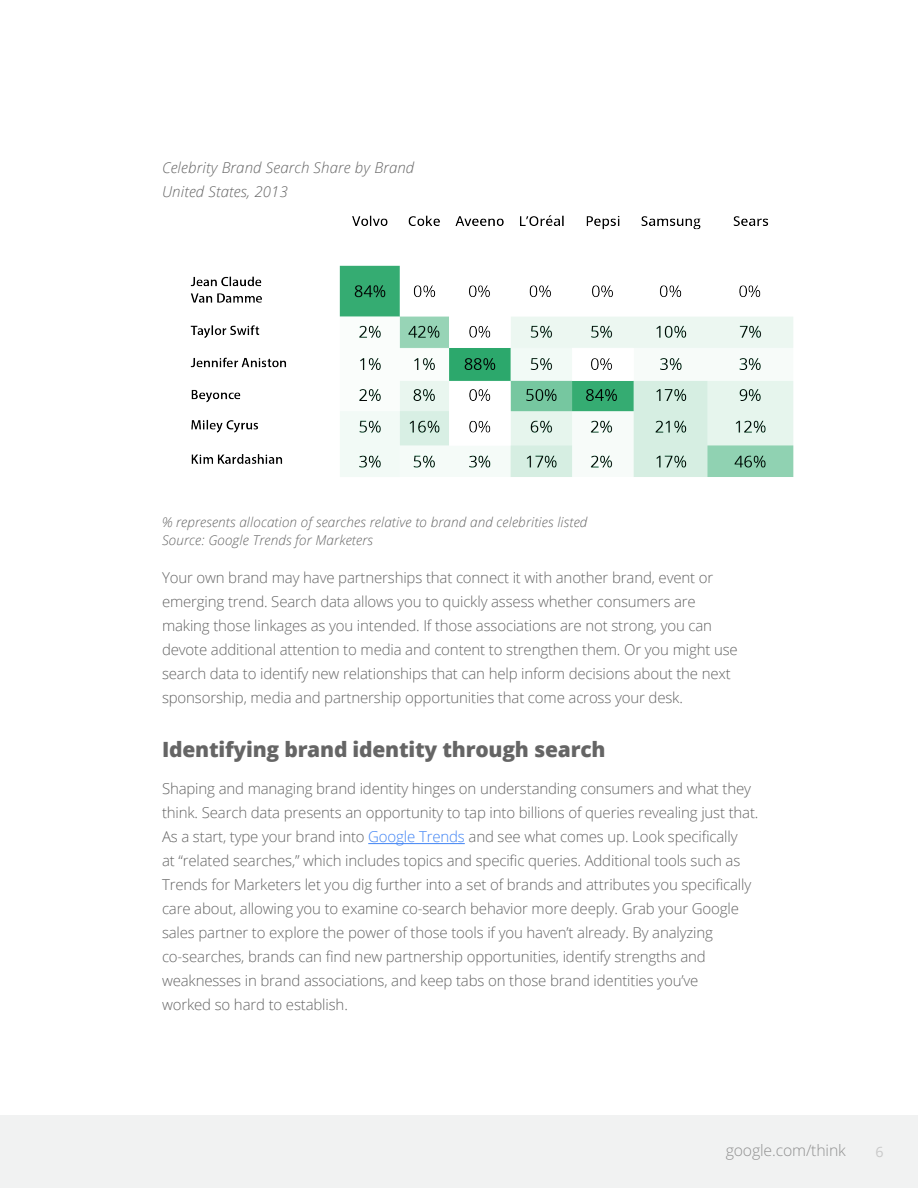
<style>
.page{position:relative;width:918px;height:1188px;background:#fff}
.page>*{position:absolute;margin:0;border:0;box-sizing:border-box;transform-origin:0 0}
.Body_Copy{font:800 21px "Open Sans";letter-spacing:-.01em;color:#656565}
.t1{font:300 15.75px "Open Sans";letter-spacing:-.01em;color:#919191}
.Body_Copy-2{font:300 15px/24px "Open Sans";letter-spacing:-.01em;color:#656565}
.Body_Copy-3{font:italic 300 15px "Open Sans";letter-spacing:.01em;color:#656565}
.t2{font:14.25px "Open Sans";color:#c9c9c9}
.Body_Copy-4{font:italic 300 13.5px "Open Sans";letter-spacing:.01em;color:#656565}
.s1{color:#4285f4}
</style>
<div class="page">
<div style="left:0;top:1116px;width:918px;height:72px;background:#f1f2f2"></div>
<hr style="left:368px;top:843px;width:97px;height:1px;background:#4285f4">
<img style="left:190px;top:215px;width:604px;height:262px">
<p class="Body_Copy-3" style="left:162px;top:158px;width:254px">Celebrity Brand Search Share by Brand</p>
<p class="Body_Copy-3" style="left:162px;top:182px;width:128px">United States, 2013</p>
<p class="Body_Copy-4" style="left:162px;top:513px;width:427px">% represents allocation of searches relative to brand and celebrities listed</p>
<p class="Body_Copy-4" style="left:162px;top:531px;width:212px">Source: Google Trends for Marketers</p>
<p class="Body_Copy-2" style="left:162px;top:565px;width:577px">Your own brand may have partnerships that connect it with another brand, event or emerging trend. Search data allows you to quickly assess whether consumers are making those linkages as you intended. If those associations are not strong, you can devote additional attention to media and content to strengthen them. Or you might use search data to identify new relationships that can help inform decisions about the next sponsorship, media and partnership opportunities that come across your desk.</p>
<p class="Body_Copy" style="left:162px;top:733px;width:445px">Identifying brand identity through search</p>
<p class="Body_Copy-2" style="left:162px;top:777px;width:598px">Shaping and managing brand identity hinges on understanding consumers and what they think. Search data presents an opportunity to tap into billions of queries revealing just that.<br>As a start, type your brand into <span class="s1">Google Trends</span> and see what comes up. Look specifically<br>at “related searches,” which includes topics and specific queries. Additional tools such as Trends for Marketers let you dig further into a set of brands and attributes you specifically care about, allowing you to examine co-search behavior more deeply. Grab your Google sales partner to explore the power of those tools if you haven’t already. By analyzing co-searches, brands can find new partnership opportunities, identify strengths and weaknesses in brand associations, and keep tabs on those brand identities you’ve<br>worked so hard to establish.</p>
<p class="t1" style="left:726px;top:1140px;width:122px">google.com/think</p>
<p class="t2" style="left:876px;top:1142px;width:10px">6</p>
</div>
